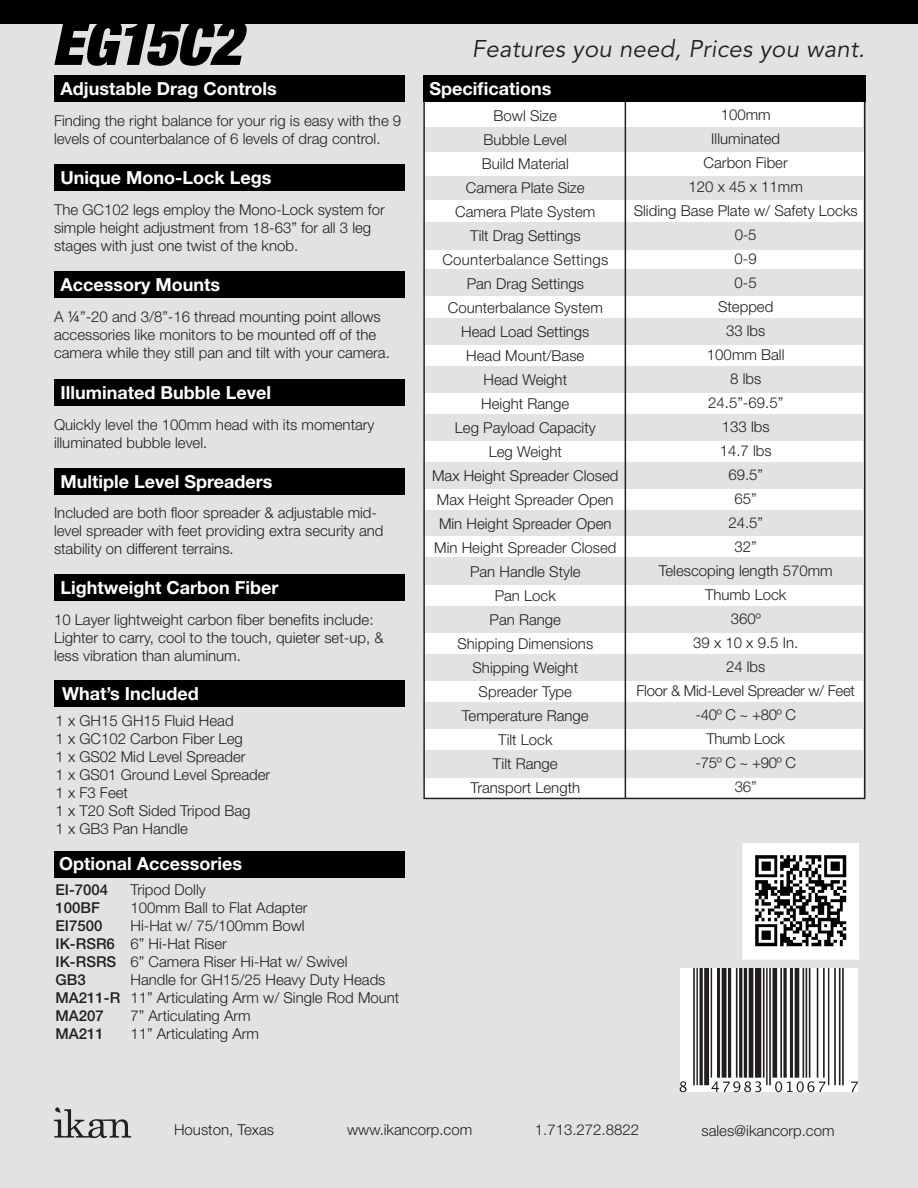
<style>
.page{position:relative;width:918px;height:1188px;background:#e2e2e2}
.page>*{position:absolute;margin:0;border:0;box-sizing:border-box;transform-origin:0 0}
.t1{font:italic 900 condensed 61.5px "Helvetica Neue LT Std";color:#000}
.t2{font:italic 24px "Avenir LT Std";letter-spacing:.01em;color:#231f20}
.t3{font:700 18px "Helvetica Neue LT Std";color:#fff}
.t4{font:300 15px/18px "Helvetica Neue LT Std";color:#231f20}
.t5{font:500 15px "Helvetica Neue LT Std";color:#231f20}
.t6{font:300 15px "Helvetica Neue LT Std";letter-spacing:-.02em;color:#231f20}
.t7{font:300 15px "Helvetica Neue LT Std";letter-spacing:.02em;color:#231f20}
.s1{font-family:"Avenir LT Std";font-weight:400}
</style>
<div class="page">
<svg style="left:54px;top:1107px;width:77px;height:31px"></svg>
<div style="left:423px;top:97px;width:440px;height:29px;background:#fff"></div>
<div style="left:424px;top:152px;width:440px;height:23px;background:#fff"></div>
<div style="left:423px;top:201px;width:440px;height:21px;background:#fff"></div>
<div style="left:423px;top:250px;width:440px;height:18px;background:#fff"></div>
<div style="left:423px;top:296px;width:440px;height:22px;background:#fff"></div>
<div style="left:423px;top:345px;width:440px;height:21px;background:#fff"></div>
<div style="left:423px;top:441px;width:440px;height:21px;background:#fff"></div>
<div style="left:423px;top:489px;width:440px;height:21px;background:#fff"></div>
<div style="left:423px;top:536px;width:440px;height:21px;background:#fff"></div>
<div style="left:423px;top:585px;width:440px;height:21px;background:#fff"></div>
<div style="left:423px;top:633px;width:440px;height:21px;background:#fff"></div>
<div style="left:423px;top:681px;width:440px;height:21px;background:#fff"></div>
<div style="left:423px;top:729px;width:440px;height:21px;background:#fff"></div>
<div style="left:423px;top:778px;width:440px;height:21px;background:#fff"></div>
<div style="left:423px;top:393px;width:440px;height:21px;background:#fff"></div>
<hr style="left:625px;top:100px;width:1px;height:698px;background:#231f20">
<div style="left:0;top:0;width:918px;height:24px;background:#000"></div>
<div style="left:423px;top:76px;width:443px;height:26px;background:#000"></div>
<div style="left:54px;top:851px;width:351px;height:26px;background:#000"></div>
<div style="left:54px;top:680px;width:351px;height:27px;background:#000"></div>
<img style="left:745px;top:846px;width:111px;height:111px">
<div style="left:742px;top:843px;width:117px;height:117px;border:2px solid #fff"></div>
<img style="left:680px;top:969px;width:178px;height:123px">
<div style="left:54px;top:75px;width:351px;height:27px;background:#000"></div>
<div style="left:54px;top:164px;width:351px;height:27px;background:#000"></div>
<div style="left:54px;top:271px;width:351px;height:27px;background:#000"></div>
<div style="left:54px;top:379px;width:351px;height:27px;background:#000"></div>
<div style="left:54px;top:468px;width:351px;height:27px;background:#000"></div>
<div style="left:54px;top:574px;width:351px;height:27px;background:#000"></div>
<p class="t1" style="left:52px;top:4px;width:190px">EG15C2</p>
<p class="t3" style="left:60px;top:78px;width:218px">Adjustable Drag Controls</p>
<p class="t4" style="left:54px;top:111px;width:349px">Finding the right balance for your rig is easy with the 9 levels of counterbalance of 6 levels of drag control.</p>
<p class="t3" style="left:60px;top:166px;width:212px">Unique Mono-Lock Legs</p>
<p class="t4" style="left:54px;top:200px;width:332px">The GC102 legs employ the Mono-Lock system for simple height adjustment from 18-63” for all 3 leg stages with just one twist of the knob.</p>
<p class="t3" style="left:60px;top:273px;width:161px">Accessory Mounts</p>
<p class="t4" style="left:54px;top:308px;width:337px">A <span class="s1">¼</span>”-20 and 3/8”-16 thread mounting point allows accessories like monitors to be mounted off of the camera while they still pan and tilt with your camera.</p>
<p class="t3" style="left:60px;top:381px;width:212px">Illuminated Bubble Level</p>
<p class="t4" style="left:54px;top:415px;width:322px">Quickly level the 100mm head with its momentary illuminated bubble level.</p>
<p class="t3" style="left:60px;top:470px;width:213px">Multiple Level Spreaders</p>
<p class="t4" style="left:54px;top:504px;width:331px">Included are both floor spreader &amp; adjustable mid&shy;level spreader with feet providing extra security and stability on different terrains.</p>
<p class="t3" style="left:60px;top:577px;width:219px">Lightweight Carbon Fiber</p>
<p class="t4" style="left:54px;top:610px;width:321px">10 Layer lightweight carbon fiber benefits include:</p>
<p class="t4" style="left:54px;top:628px;width:331px">Lighter to carry, cool to the touch, quieter set-up, &amp; less vibration than aluminum.</p>
<p class="t3" style="left:62px;top:682px;width:138px">What’s Included</p>
<p class="t4" style="left:56px;top:712px;width:180px">1 x GH15 GH15 Fluid Head</p>
<p class="t4" style="left:56px;top:730px;width:189px">1 x GC102 Carbon Fiber Leg</p>
<p class="t4" style="left:56px;top:748px;width:192px">1 x GS02 Mid Level Spreader</p>
<p class="t4" style="left:56px;top:766px;width:216px">1 x GS01 Ground Level Spreader</p>
<p class="t4" style="left:56px;top:784px;width:74px">1 x F3 Feet</p>
<p class="t4" style="left:56px;top:802px;width:197px">1 x T20 Soft Sided Tripod Bag</p>
<p class="t4" style="left:56px;top:820px;width:134px">1 x GB3 Pan Handle</p>
<p class="t3" style="left:59px;top:853px;width:184px">Optional Accessories</p>
<p class="t5" style="left:56px;top:881px;width:54px">EI-7004</p>
<p class="t5" style="left:56px;top:899px;width:46px">100BF</p>
<p class="t5" style="left:56px;top:917px;width:48px">EI7500</p>
<p class="t5" style="left:56px;top:935px;width:61px">IK-RSR6</p>
<p class="t5" style="left:56px;top:953px;width:62px">IK-RSRS</p>
<p class="t5" style="left:56px;top:971px;width:32px">GB3</p>
<p class="t5" style="left:56px;top:989px;width:66px">MA211-R</p>
<p class="t5" style="left:56px;top:1007px;width:50px">MA207</p>
<p class="t5" style="left:56px;top:1025px;width:50px">MA211</p>
<p class="t4" style="left:130px;top:881px;width:77px">Tripod Dolly</p>
<p class="t4" style="left:130px;top:899px;width:179px">100mm Ball to Flat Adapter</p>
<p class="t4" style="left:130px;top:917px;width:176px">Hi-Hat w/ 75/100mm Bowl</p>
<p class="t4" style="left:130px;top:935px;width:98px">6” Hi-Hat Riser</p>
<p class="t4" style="left:130px;top:953px;width:219px">6” Camera Riser Hi-Hat w/ Swivel</p>
<p class="t4" style="left:130px;top:971px;width:257px">Handle for GH15/25 Heavy Duty Heads</p>
<p class="t4" style="left:130px;top:989px;width:270px">11” Articulating Arm w/ Single Rod Mount</p>
<p class="t4" style="left:130px;top:1007px;width:122px">7” Articulating Arm</p>
<p class="t4" style="left:130px;top:1025px;width:130px">11” Articulating Arm</p>
<p class="t2" style="left:472px;top:35px;width:395px">Features you need, Prices you want.</p>
<p class="t3" style="left:430px;top:78px;width:123px">Specifications</p>
<p class="t4" style="left:494px;top:106px;width:65px">Bowl Size</p>
<p class="t4" style="left:484px;top:130px;width:85px">Bubble Level</p>
<p class="t4" style="left:482px;top:154px;width:88px">Build Material</p>
<p class="t4" style="left:466px;top:178px;width:120px">Camera Plate Size</p>
<p class="t4" style="left:455px;top:202px;width:142px">Camera Plate System</p>
<p class="t4" style="left:470px;top:226px;width:112px">Tilt Drag Settings</p>
<p class="t7" style="left:442px;top:250px;width:167px">Counterbalance Settings</p>
<p class="t4" style="left:467px;top:274px;width:119px">Pan Drag Settings</p>
<p class="t4" style="left:448px;top:298px;width:157px">Counterbalance System</p>
<p class="t4" style="left:461px;top:322px;width:130px">Head Load Settings</p>
<p class="t4" style="left:466px;top:346px;width:120px">Head Mount/Base</p>
<p class="t4" style="left:484px;top:370px;width:85px">Head Weight</p>
<p class="t4" style="left:481px;top:394px;width:90px">Height Range</p>
<p class="t4" style="left:455px;top:418px;width:142px">Leg Payload Capacity</p>
<p class="t4" style="left:489px;top:442px;width:75px">Leg Weight</p>
<p class="t4" style="left:432px;top:466px;width:188px">Max Height Spreader Closed</p>
<p class="t4" style="left:437px;top:490px;width:178px">Max Height Spreader Open</p>
<p class="t4" style="left:439px;top:514px;width:174px">Min Height Spreader Open</p>
<p class="t4" style="left:434px;top:538px;width:184px">Min Height Spreader Closed</p>
<p class="t4" style="left:470px;top:562px;width:112px">Pan Handle Style</p>
<p class="t4" style="left:495px;top:586px;width:63px">Pan Lock</p>
<p class="t4" style="left:490px;top:610px;width:73px">Pan Range</p>
<p class="t4" style="left:457px;top:634px;width:137px">Shipping Dimensions</p>
<p class="t4" style="left:473px;top:658px;width:107px">Shipping Weight</p>
<p class="t4" style="left:479px;top:682px;width:95px">Spreader Type</p>
<p class="t4" style="left:462px;top:706px;width:128px">Temperature Range</p>
<p class="t4" style="left:498px;top:730px;width:56px">Tilt Lock</p>
<p class="t4" style="left:493px;top:754px;width:66px">Tilt Range</p>
<p class="t4" style="left:470px;top:778px;width:111px">Transport Length</p>
<p class="t4" style="left:721px;top:106px;width:52px">100mm</p>
<p class="t4" style="left:711px;top:130px;width:70px">Illuminated</p>
<p class="t4" style="left:704px;top:154px;width:86px">Carbon Fiber</p>
<p class="t4" style="left:689px;top:178px;width:116px">120 x 45 x 11mm</p>
<p class="t4" style="left:634px;top:202px;width:225px">Sliding Base Plate w/ Safety Locks</p>
<p class="t4" style="left:735px;top:226px;width:23px">0-5</p>
<p class="t4" style="left:735px;top:250px;width:24px">0-9</p>
<p class="t4" style="left:735px;top:274px;width:24px">0-5</p>
<p class="t4" style="left:718px;top:298px;width:57px">Stepped</p>
<p class="t4" style="left:726px;top:322px;width:41px">33 lbs</p>
<p class="t4" style="left:707px;top:346px;width:79px">100mm Ball</p>
<p class="t4" style="left:730px;top:370px;width:33px">8 lbs</p>
<p class="t4" style="left:708px;top:394px;width:77px">24.5”-69.5”</p>
<p class="t4" style="left:722px;top:418px;width:49px">133 lbs</p>
<p class="t4" style="left:720px;top:442px;width:53px">14.7 lbs</p>
<p class="t4" style="left:728px;top:466px;width:36px">69.5”</p>
<p class="t4" style="left:735px;top:490px;width:24px">65”</p>
<p class="t4" style="left:728px;top:514px;width:36px">24.5”</p>
<p class="t4" style="left:735px;top:538px;width:24px">32”</p>
<p class="t4" style="left:659px;top:562px;width:175px">Telescoping length 570mm</p>
<p class="t4" style="left:705px;top:586px;width:83px">Thumb Lock</p>
<p class="t4" style="left:731px;top:610px;width:32px">360º</p>
<p class="t4" style="left:693px;top:634px;width:107px">39 x 10 x 9.5 In.</p>
<p class="t4" style="left:726px;top:658px;width:41px">24 lbs</p>
<p class="t6" style="left:636px;top:682px;width:220px">Floor &amp; Mid-Level Spreader w/ Feet</p>
<p class="t4" style="left:695px;top:706px;width:102px">-40º C ~ +80º C</p>
<p class="t6" style="left:706px;top:730px;width:80px">Thumb Lock</p>
<p class="t4" style="left:695px;top:754px;width:102px">-75º C ~ +90º C</p>
<p class="t4" style="left:735px;top:778px;width:23px">36”</p>
<p class="t4" style="left:174px;top:1120px;width:102px">Houston, Texas</p>
<p class="t4" style="left:347px;top:1120px;width:127px">www.ikancorp.com</p>
<p class="t4" style="left:535px;top:1120px;width:106px">1.713.272.8822</p>
<p class="t4" style="left:701px;top:1121px;width:135px">sales@ikancorp.com</p>
</div>
